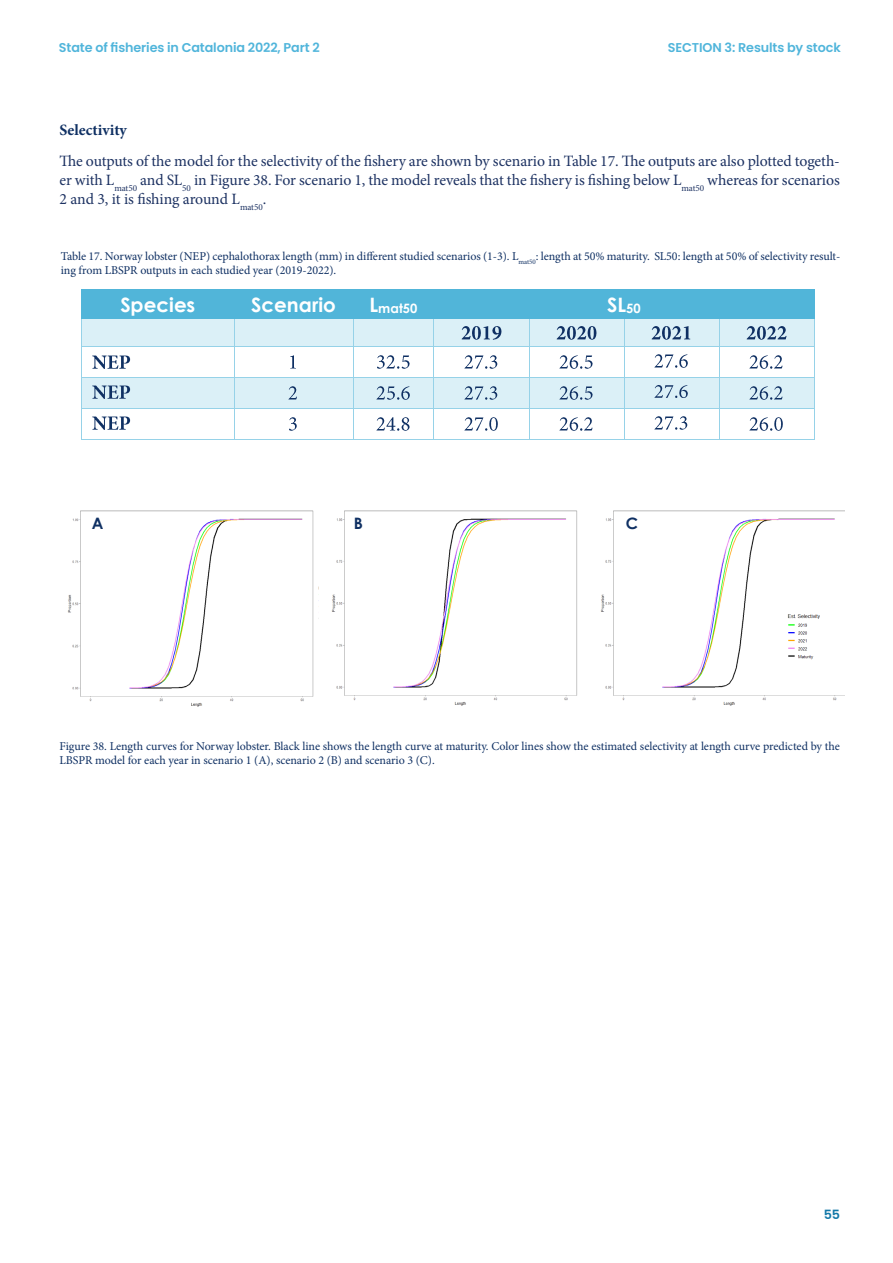
<style>
.page{position:relative;width:893px;height:1263px;background:#fff}
.page>*{position:absolute;margin:0;border:0;box-sizing:border-box;transform-origin:0 0}
.t1{font:700 19.8px "Century Gothic";color:#fff}
.parrafo{font:15.75px/18.9px "Minion Pro";letter-spacing:-.01em;color:#1d3262;text-align:justify}
.Titulo_3{font:700 15.75px "Minion Pro";color:#0f3063}
.parrafo-2{font:700 15.75px "Century Gothic";color:#0f3063}
.t2{font:700 12.9px "Century Gothic";color:#fff}
.t3{font:600 12.75px "Poppins";letter-spacing:-.01em;color:#50b5db}
.t4{font:600 12.75px "Poppins";color:#1278a8}
.Figures{font:12px/14.4px "Minion Pro";letter-spacing:-.005em;color:#0f3063}
.Tables{font:12px/14.4px "Minion Pro";letter-spacing:-.005em;color:#0f3063}
.s1{font-size:19.8px}
.s2{font-size:12.9px}
</style>
<div class="page">
<div style="left:82px;top:290px;width:153px;height:28px;background:#51b5d9"></div>
<div style="left:235px;top:290px;width:118px;height:28px;background:#51b5d9"></div>
<div style="left:353px;top:290px;width:81px;height:28px;background:#51b5d9"></div>
<div style="left:434px;top:290px;width:379px;height:28px;background:#51b5d9"></div>
<hr style="left:82px;top:289px;width:153px;height:1px;background:#51b5d9">
<hr style="left:236px;top:289px;width:117px;height:1px;background:#51b5d9">
<hr style="left:354px;top:289px;width:80px;height:1px;background:#51b5d9">
<hr style="left:435px;top:289px;width:378px;height:1px;background:#51b5d9">
<div style="left:82px;top:319px;width:152px;height:27px;background:#dbf0f7"></div>
<div style="left:235px;top:319px;width:118px;height:27px;background:#dbf0f7"></div>
<div style="left:354px;top:319px;width:79px;height:27px;background:#dbf0f7"></div>
<div style="left:434px;top:319px;width:94px;height:27px;background:#dbf0f7"></div>
<img style="left:461px;top:326px;width:41px;height:14px">
<div style="left:529px;top:319px;width:94px;height:27px;background:#dbf0f7"></div>
<img style="left:556px;top:326px;width:41px;height:14px">
<div style="left:624px;top:319px;width:94px;height:27px;background:#dbf0f7"></div>
<img style="left:651px;top:326px;width:40px;height:14px">
<div style="left:719px;top:319px;width:94px;height:27px;background:#dbf0f7"></div>
<img style="left:746px;top:326px;width:41px;height:14px">
<hr style="left:82px;top:318px;width:152px;height:1px;background:#51b5d9">
<hr style="left:236px;top:318px;width:117px;height:1px;background:#51b5d9">
<hr style="left:355px;top:318px;width:78px;height:1px;background:#51b5d9">
<hr style="left:435px;top:318px;width:94px;height:1px;background:#51b5d9">
<hr style="left:529px;top:318px;width:94px;height:1px;background:#51b5d9">
<hr style="left:624px;top:318px;width:95px;height:1px;background:#51b5d9">
<hr style="left:719px;top:318px;width:94px;height:1px;background:#51b5d9">
<img style="left:92px;top:355px;width:39px;height:14px">
<img style="left:290px;top:355px;width:6px;height:14px">
<img style="left:377px;top:355px;width:33px;height:14px">
<img style="left:465px;top:355px;width:33px;height:14px">
<img style="left:560px;top:355px;width:33px;height:14px">
<img style="left:655px;top:354px;width:33px;height:14px">
<img style="left:750px;top:355px;width:33px;height:14px">
<svg style="left:81px;top:289px;width:1px;height:58px"></svg>
<hr style="left:82px;top:346px;width:152px;height:1px;background:#96d2e8">
<svg style="left:234px;top:318px;width:2px;height:29px"></svg>
<hr style="left:235px;top:346px;width:118px;height:1px;background:#96d2e8">
<svg style="left:353px;top:318px;width:2px;height:29px"></svg>
<hr style="left:354px;top:346px;width:79px;height:1px;background:#96d2e8">
<svg style="left:433px;top:318px;width:2px;height:29px"></svg>
<hr style="left:434px;top:346px;width:95px;height:1px;background:#96d2e8">
<svg style="left:529px;top:319px;width:1px;height:27px"></svg>
<hr style="left:529px;top:346px;width:94px;height:1px;background:#96d2e8">
<svg style="left:623px;top:318px;width:1px;height:29px"></svg>
<hr style="left:624px;top:346px;width:95px;height:1px;background:#96d2e8">
<svg style="left:719px;top:319px;width:1px;height:27px"></svg>
<hr style="left:719px;top:346px;width:94px;height:1px;background:#96d2e8">
<svg style="left:813px;top:289px;width:1px;height:58px"></svg>
<hr style="left:81px;top:347px;width:1px;height:30px;background:#96d2e8">
<hr style="left:234px;top:347px;width:1px;height:30px;background:#96d2e8">
<hr style="left:353px;top:347px;width:1px;height:30px;background:#96d2e8">
<hr style="left:433px;top:347px;width:1px;height:30px;background:#96d2e8">
<hr style="left:529px;top:347px;width:1px;height:30px;background:#96d2e8">
<hr style="left:623px;top:347px;width:1px;height:30px;background:#96d2e8">
<hr style="left:719px;top:347px;width:1px;height:30px;background:#96d2e8">
<hr style="left:813px;top:347px;width:1px;height:30px;background:#96d2e8">
<div style="left:82px;top:378px;width:152px;height:30px;background:#dbf0f7"></div>
<img style="left:92px;top:385px;width:39px;height:14px">
<div style="left:235px;top:378px;width:118px;height:30px;background:#dbf0f7"></div>
<img style="left:289px;top:386px;width:8px;height:14px">
<div style="left:354px;top:378px;width:79px;height:30px;background:#dbf0f7"></div>
<img style="left:377px;top:386px;width:33px;height:14px">
<div style="left:434px;top:378px;width:94px;height:30px;background:#dbf0f7"></div>
<img style="left:465px;top:386px;width:33px;height:14px">
<div style="left:529px;top:378px;width:94px;height:30px;background:#dbf0f7"></div>
<img style="left:560px;top:386px;width:33px;height:14px">
<div style="left:624px;top:378px;width:94px;height:30px;background:#dbf0f7"></div>
<img style="left:655px;top:385px;width:33px;height:13px">
<div style="left:719px;top:378px;width:94px;height:30px;background:#dbf0f7"></div>
<img style="left:750px;top:386px;width:33px;height:14px">
<hr style="left:82px;top:377px;width:152px;height:1px;background:#96d2e8">
<hr style="left:235px;top:377px;width:118px;height:1px;background:#96d2e8">
<hr style="left:354px;top:377px;width:79px;height:1px;background:#96d2e8">
<hr style="left:434px;top:377px;width:95px;height:1px;background:#96d2e8">
<hr style="left:529px;top:377px;width:94px;height:1px;background:#96d2e8">
<hr style="left:624px;top:377px;width:95px;height:1px;background:#96d2e8">
<hr style="left:719px;top:377px;width:94px;height:1px;background:#96d2e8">
<hr style="left:81px;top:378px;width:1px;height:30px;background:#96d2e8">
<hr style="left:234px;top:378px;width:1px;height:30px;background:#96d2e8">
<hr style="left:353px;top:378px;width:1px;height:30px;background:#96d2e8">
<hr style="left:433px;top:378px;width:1px;height:30px;background:#96d2e8">
<hr style="left:529px;top:378px;width:1px;height:30px;background:#96d2e8">
<hr style="left:623px;top:378px;width:1px;height:30px;background:#96d2e8">
<hr style="left:719px;top:378px;width:1px;height:30px;background:#96d2e8">
<hr style="left:813px;top:378px;width:1px;height:30px;background:#96d2e8">
<img style="left:92px;top:416px;width:39px;height:14px">
<img style="left:289px;top:417px;width:8px;height:14px">
<img style="left:377px;top:417px;width:33px;height:14px">
<img style="left:465px;top:417px;width:33px;height:14px">
<img style="left:560px;top:417px;width:33px;height:14px">
<img style="left:655px;top:416px;width:33px;height:14px">
<img style="left:750px;top:417px;width:33px;height:14px">
<hr style="left:82px;top:408px;width:152px;height:1px;background:#96d2e8">
<hr style="left:235px;top:408px;width:118px;height:1px;background:#96d2e8">
<hr style="left:354px;top:408px;width:79px;height:1px;background:#96d2e8">
<hr style="left:434px;top:408px;width:95px;height:1px;background:#96d2e8">
<hr style="left:529px;top:408px;width:94px;height:1px;background:#96d2e8">
<hr style="left:624px;top:408px;width:95px;height:1px;background:#96d2e8">
<hr style="left:719px;top:408px;width:94px;height:1px;background:#96d2e8">
<hr style="left:81px;top:409px;width:1px;height:30px;background:#96d2e8">
<hr style="left:82px;top:439px;width:152px;height:1px;background:#96d2e8">
<hr style="left:234px;top:409px;width:1px;height:30px;background:#96d2e8">
<hr style="left:235px;top:439px;width:118px;height:1px;background:#96d2e8">
<hr style="left:353px;top:409px;width:1px;height:30px;background:#96d2e8">
<hr style="left:354px;top:439px;width:79px;height:1px;background:#96d2e8">
<hr style="left:433px;top:409px;width:1px;height:30px;background:#96d2e8">
<hr style="left:434px;top:439px;width:95px;height:1px;background:#96d2e8">
<hr style="left:529px;top:409px;width:1px;height:30px;background:#96d2e8">
<hr style="left:529px;top:439px;width:94px;height:1px;background:#96d2e8">
<hr style="left:623px;top:409px;width:1px;height:30px;background:#96d2e8">
<hr style="left:624px;top:439px;width:95px;height:1px;background:#96d2e8">
<hr style="left:719px;top:409px;width:1px;height:30px;background:#96d2e8">
<hr style="left:719px;top:439px;width:94px;height:1px;background:#96d2e8">
<hr style="left:813px;top:409px;width:1px;height:30px;background:#96d2e8">
<img style="left:67px;top:510px;width:247px;height:197px">
<img style="left:331px;top:510px;width:247px;height:196px">
<img style="left:600px;top:510px;width:244px;height:196px">
<img style="left:781px;top:601px;width:43px;height:77px">
<p class="t3" style="left:59px;top:40px;width:262px">State of fisheries in Catalonia 2022, Part 2</p>
<p class="t3" style="left:668px;top:40px;width:174px">SECTION 3: Results by stock</p>
<p class="Titulo_3" style="left:60px;top:119px;width:69px">Selectivity</p>
<p class="parrafo" style="left:60px;top:152px;width:782px">The outputs of the model for the selectivity of the fishery are shown by scenario in Table 17. The outputs are also plotted togeth&shy;er with L<sub>mat50</sub> and SL<sub>50</sub> in Figure 38. For scenario 1, the model reveals that the fishery is fishing below L<sub>mat50</sub> whereas for scenarios 2 and 3, it is fishing around L<sub>mat50</sub>.</p>
<p class="Tables" style="left:61px;top:249px;width:781px">Table 17. Norway lobster (NEP) cephalothorax length (mm) in different studied scenarios (1-3). L<sub>mat50</sub>: length at 50% maturity. SL50: length at 50% of selectivity result&shy;ing from LBSPR outputs in each studied year (2019-2022).</p>
<p class="t1" style="left:120px;top:290px;width:76px">Species</p>
<p class="t1" style="left:251px;top:290px;width:86px">Scenario</p>
<p class="t2" style="left:369px;top:298px;width:49px"><span class="s1">L</span>mat50</p>
<p class="t1" style="left:607px;top:290px;width:35px">SL<span class="s2">50</span></p>
<p class="parrafo-2" style="left:92px;top:512px;width:13px">A</p>
<p class="parrafo-2" style="left:354px;top:512px;width:11px">B</p>
<p class="parrafo-2" style="left:626px;top:512px;width:14px">C</p>
<p class="Figures" style="left:60px;top:739px;width:782px">Figure 38. Length curves for Norway lobster. Black line shows the length curve at maturity. Color lines show the estimated selectivity at length curve predicted by the<br>LBSPR model for each year in scenario 1 (A), scenario 2 (B) and scenario 3 (C).</p>
<p class="t4" style="left:824px;top:1207px;width:18px">55</p>
</div>
